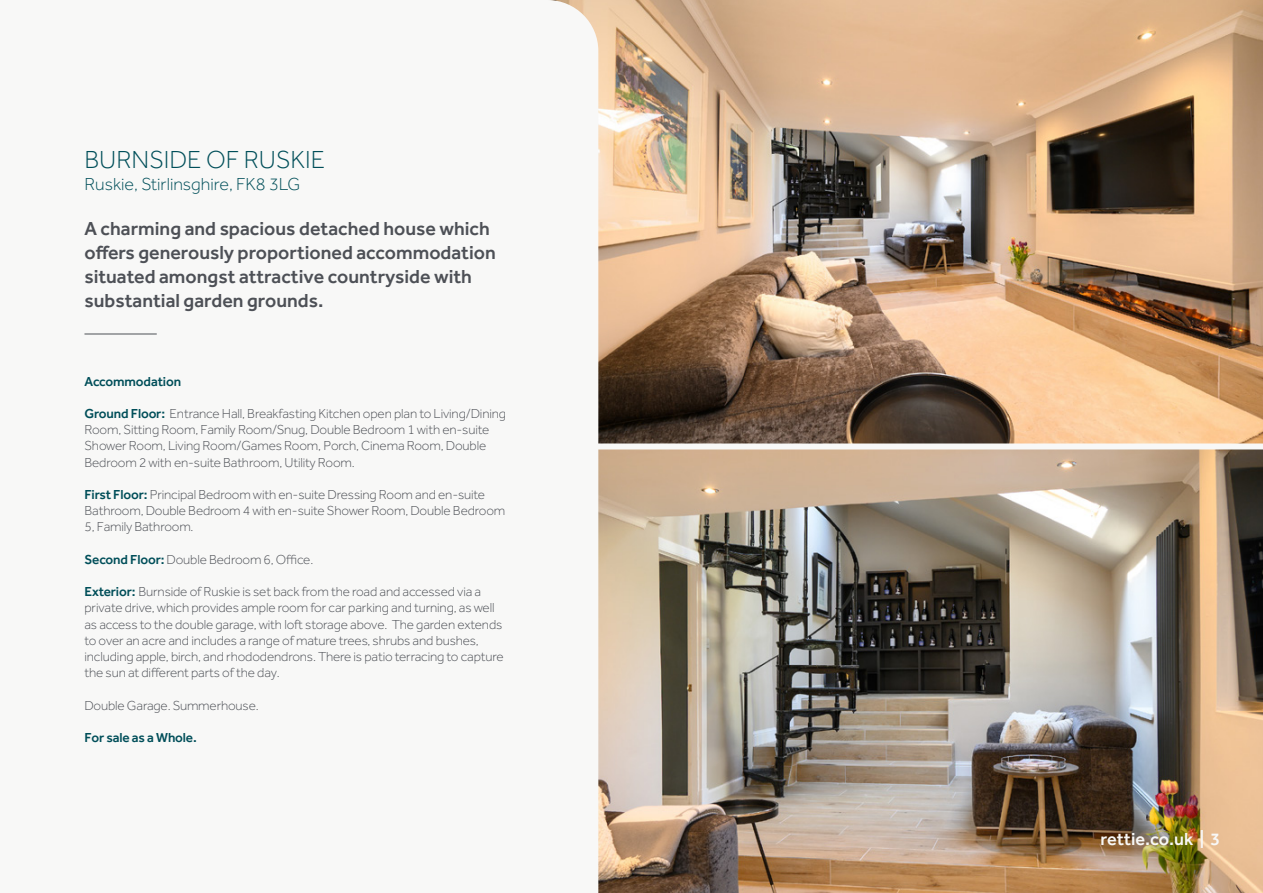
<style>
.page{position:relative;width:1263px;height:893px;background:#fff}
.page>*{position:absolute;margin:0;border:0;box-sizing:border-box;transform-origin:0 0}
.t1{font:300 25.5px "Effra";color:#004e59}
.t2{font:500 19.5px/24px "Effra";color:#4d5056}
.t3{font:300 18px "Effra";color:#004e59}
.t4{font:500 18px "Effra";color:#f8f8f7}
.t5{font:300 13.5px/16.2px "Effra";letter-spacing:-.01em;color:#4d5056}
.t6{font:500 13.5px "Effra";letter-spacing:-.01em;color:#004e59}
.s1{font-weight:500;color:#004e59}
</style>
<div class="page">
<img style="left:598px;top:0;width:665px;height:893px">
<hr style="left:84px;top:334px;width:73px;height:1px;background:#4d5056">
<div style="left:575px;top:443px;width:688px;height:6px;background:#f8f8f7"></div>
<p class="t1" style="left:84px;top:145px;width:242px">BURNSIDE OF RUSKIE</p>
<p class="t3" style="left:84px;top:173px;width:217px">Ruskie, Stirlinsghire, FK8 3LG</p>
<p class="t2" style="left:84px;top:216px;width:413px">A charming and spacious detached house which offers generously proportioned accommodation situated amongst attractive countryside with substantial garden grounds.</p>
<p class="t6" style="left:84px;top:373px;width:98px">Accommodation</p>
<p class="t5" style="left:84px;top:405px;width:423px"><span class="s1">Ground Floor:</span> Entrance Hall, Breakfasting Kitchen open plan to Living/Dining Room, Sitting Room, Family Room/Snug, Double Bedroom 1 with en-suite Shower Room, Living Room/Games Room, Porch, Cinema Room, Double Bedroom 2 with en-suite Bathroom, Utility Room.</p>
<p class="t5" style="left:84px;top:486px;width:422px"><span class="s1">First Floor:</span> Principal Bedroom with en-suite Dressing Room and en-suite<br>Bathroom, Double Bedroom 4 with en-suite Shower Room, Double Bedroom<br>5, Family Bathroom.</p>
<p class="t5" style="left:84px;top:551px;width:230px"><span class="s1">Second Floor:</span> Double Bedroom 6, Office.</p>
<p class="t5" style="left:84px;top:584px;width:421px"><span class="s1">Exterior:</span> Burnside of Ruskie is set back from the road and accessed via a private drive, which provides ample room for car parking and turning, as well as access to the double garage, with loft storage above. The garden extends to over an acre and includes a range of mature trees, shrubs and bushes, including apple, birch, and rhododendrons. There is patio terracing to capture the sun at different parts of the day.</p>
<p class="t5" style="left:84px;top:697px;width:176px">Double Garage. Summerhouse.</p>
<p class="t6" style="left:84px;top:729px;width:114px">For sale as a Whole.</p>
<p class="t4" style="left:1100px;top:828px;width:122px">rettie.co.uk | 3</p>
</div>
